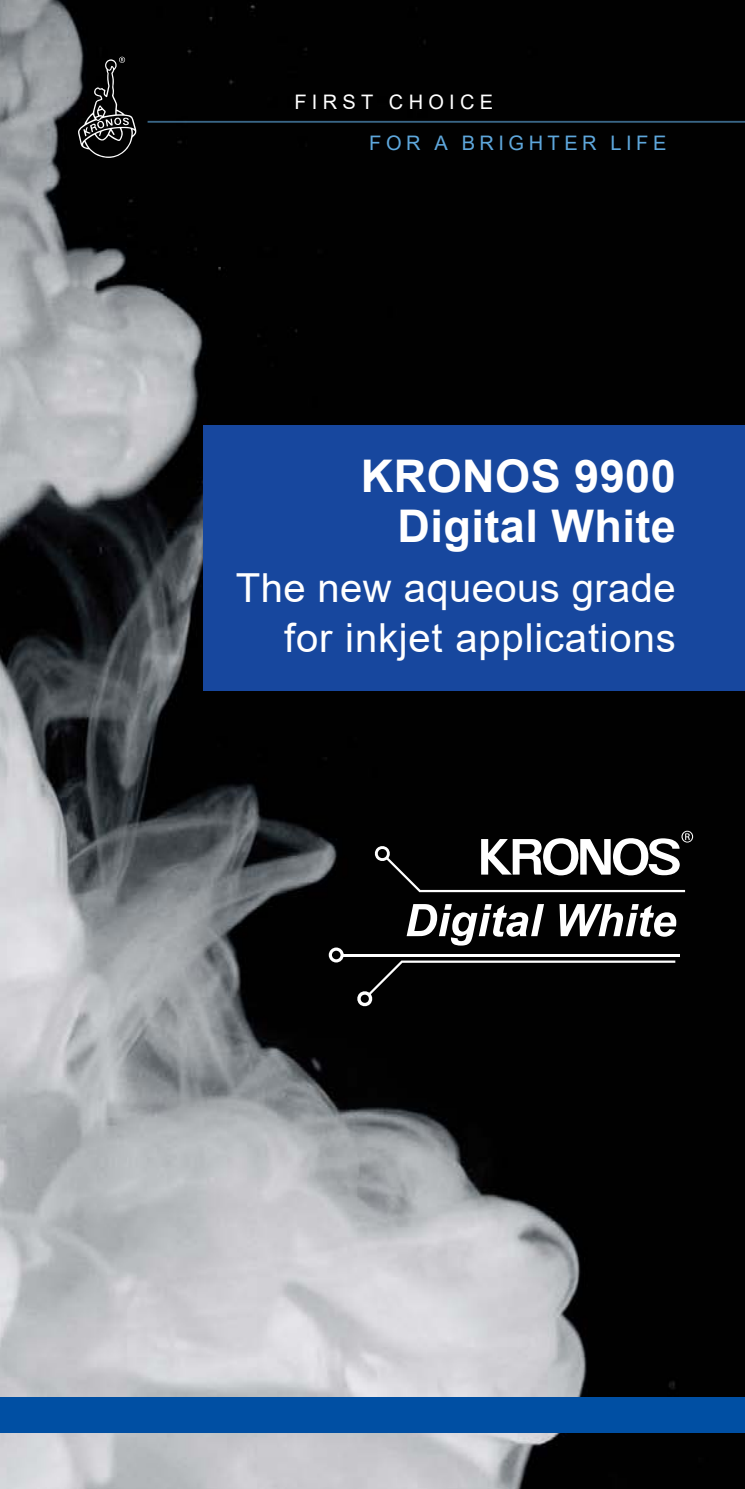
<style>
.page{position:relative;width:745px;height:1489px;background:#fff}
.page>*{position:absolute;margin:0;border:0;box-sizing:border-box;transform-origin:0 0}
.t1{font:700 45px/50px "Arial";letter-spacing:.01em;color:#fff;text-align:right}
.t2{font:40px/50px "Arial";letter-spacing:.02em;color:#fff;text-align:right}
.t3{font:20px "Arial";letter-spacing:.225em;color:#5ea7dc}
.t4{font:20px "Arial";letter-spacing:.265em;color:#fff}
</style>
<div class="page">
<img style="left:0;top:0;width:744px;height:1488px">
<div style="left:204px;top:425px;width:540px;height:266px;background:#17479e"></div>
<svg style="left:356px;top:960px;width:319px;height:46px;background:#0f0f0f"></svg>
<hr style="left:341px;top:953px;width:337px;height:3px;background:#fff">
<svg style="left:328px;top:947px;width:15px;height:15px"></svg>
<svg style="left:374px;top:830px;width:318px;height:62px"></svg>
<svg style="left:406px;top:904px;width:137px;height:41px"></svg>
<svg style="left:559px;top:904px;width:116px;height:32px"></svg>
<hr style="left:147px;top:121px;width:597px;height:2px;background:#5ea7dc">
<svg style="left:78px;top:57px;width:58px;height:101px;background:#282828"></svg>
<div style="left:0;top:1396px;width:744px;height:35px;background:#004fa3"></div>
<p class="t4" style="left:294px;top:88px;width:200px">FIRST CHOICE</p>
<p class="t3" style="left:369px;top:129px;width:35px">For</p>
<p class="t3" style="left:434px;top:129px;width:112px">A Bri ghter</p>
<p class="t3" style="left:610px;top:129px;width:30px">Life</p>
<p class="t1" style="left:360px;top:451px;width:316px">KRONOS 9900<br>Digital White</p>
<p class="t2" style="left:236px;top:562px;width:441px">The new aqueous grade for inkjet applications</p>
</div>
